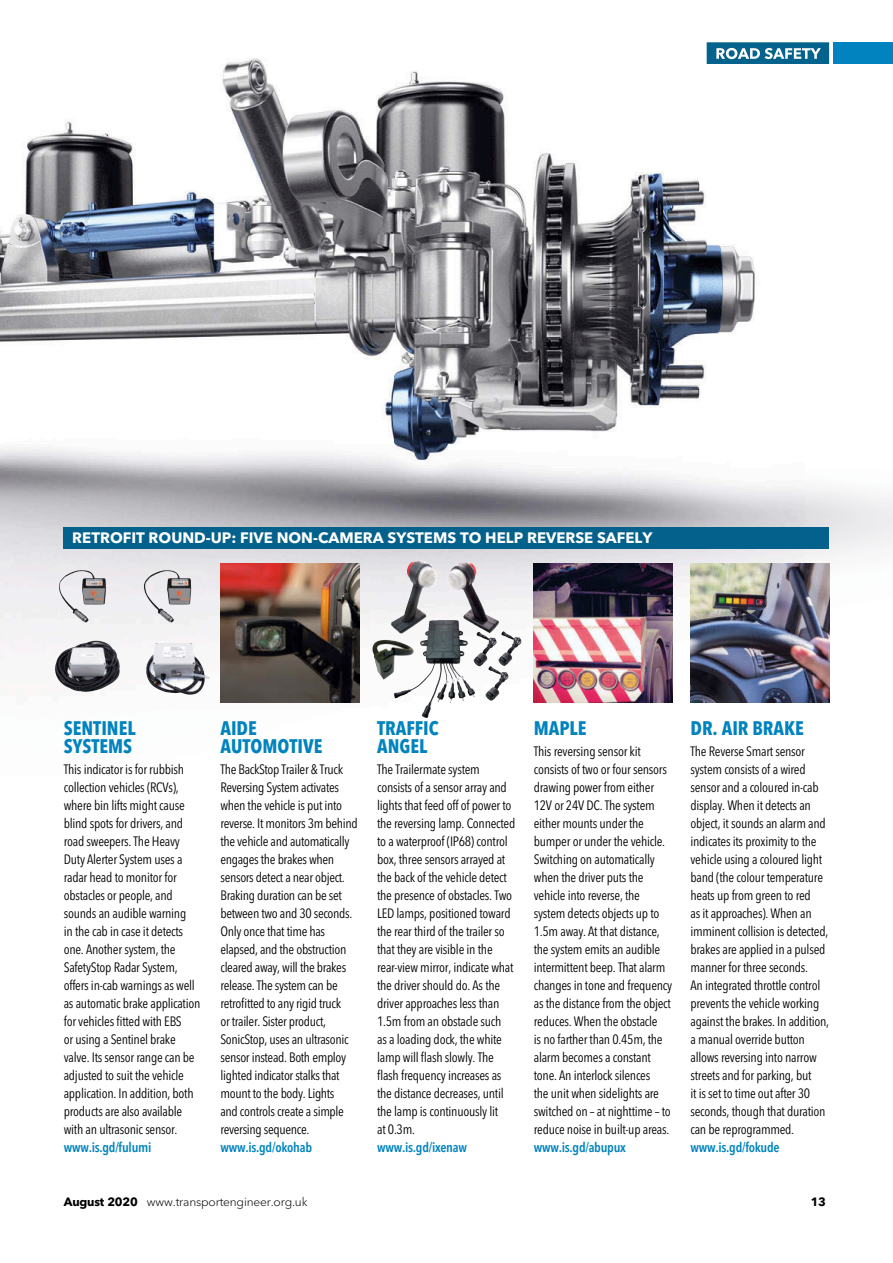
<style>
.page{position:relative;width:893px;height:1263px;background:#fff}
.page>*{position:absolute;margin:0;border:0;box-sizing:border-box;transform-origin:0 0}
.t1{font:700 condensed 19.5px/18px "Avenir Next LT Pro";color:#0083be}
.t2{font:700 15px "Avenir Next LT Pro";color:#fff}
.t3{font:condensed 13.5px/18px "Avenir Next LT Pro";letter-spacing:-.02em;color:#000}
.t4{font:600 condensed 13.5px "Avenir Next LT Pro";letter-spacing:-.02em;color:#0083be}
.t5{font:300 12px "Avenir Next LT Pro";letter-spacing:-.015em;color:#000}
.t6{font:700 12px "Avenir Next LT Pro";color:#000}
.s1{font-weight:700}
</style>
<div class="page">
<img style="left:0;top:42px;width:893px;height:676px">
<img style="left:833px;top:43px;width:60px;height:21px">
<img style="left:707px;top:43px;width:122px;height:21px">
<img style="left:716px;top:48px;width:105px;height:11px">
<img style="left:59px;top:570px;width:30px;height:53px">
<img style="left:391px;top:561px;width:35px;height:73px">
<img style="left:534px;top:563px;width:138px;height:139px">
<img style="left:690px;top:563px;width:139px;height:139px">
<img style="left:220px;top:563px;width:139px;height:139px">
<div style="left:64px;top:527px;width:765px;height:22px;background:#04618c"></div>
<p class="t2" style="left:72px;top:529px;width:582px">RETROFIT ROUND-UP: FIVE NON-CAMERA SYSTEMS TO HELP REVERSE SAFELY</p>
<h1 class="t1" style="left:64px;top:719px;width:73px">SENTINEL<br>SYSTEMS</h1>
<p class="t3" style="left:64px;top:760px;width:138px">This indicator is for rubbish collection vehicles (RCVs), where bin lifts might cause blind spots for drivers, and road sweepers. The Heavy<br>Duty Alerter System uses a radar head to monitor for obstacles or people, and sounds an audible warning<br>in the cab in case it detects one. Another system, the<br>SafetyStop Radar System, offers in-cab warnings as well as automatic brake application for vehicles fitted with EBS<br>or using a Sentinel brake valve. Its sensor range can be adjusted to suit the vehicle application. In addition, both products are also available with an ultrasonic sensor.</p>
<p class="t4" style="left:64px;top:1139px;width:89px">www.is.gd/fulumi</p>
<h1 class="t1" style="left:220px;top:719px;width:103px">AIDE<br>AUTOMOTIVE</h1>
<p class="t3" style="left:220px;top:760px;width:139px">The BackStop Trailer &amp; Truck<br>Reversing System activates when the vehicle is put into reverse. It monitors 3m behind the vehicle and automatically engages the brakes when sensors detect a near object.<br>Braking duration can be set between two and 30 seconds.<br>Only once that time has elapsed, and the obstruction cleared away, will the brakes release. The system can be retrofitted to any rigid truck<br>or trailer. Sister product,<br>SonicStop, uses an ultrasonic sensor instead. Both employ lighted indicator stalks that mount to the body. Lights<br>and controls create a simple reversing sequence.</p>
<p class="t4" style="left:220px;top:1139px;width:93px">www.is.gd/okohab</p>
<h1 class="t1" style="left:377px;top:719px;width:63px">TRAFFIC<br>ANGEL</h1>
<p class="t3" style="left:377px;top:760px;width:140px">The Trailermate system consists of a sensor array and lights that feed off of power to the reversing lamp. Connected to a waterproof (IP68) control box, three sensors arrayed at the back of the vehicle detect the presence of obstacles. Two<br>LED lamps, positioned toward the rear third of the trailer so that they are visible in the rear-view mirror, indicate what the driver should do. As the driver approaches less than<br>1.5m from an obstacle such<br>as a loading dock, the white lamp will flash slowly. The flash frequency increases as the distance decreases, until the lamp is continuously lit<br>at 0.3m.</p>
<p class="t4" style="left:377px;top:1139px;width:91px">www.is.gd/ixenaw</p>
<h1 class="t1" style="left:534px;top:719px;width:54px">MAPLE</h1>
<p class="t3" style="left:534px;top:742px;width:140px">This reversing sensor kit consists of two or four sensors drawing power from either<br>12V or 24V DC. The system either mounts under the bumper or under the vehicle.<br>Switching on automatically when the driver puts the vehicle into reverse, the system detects objects up to<br>1.5m away. At that distance, the system emits an audible intermittent beep. That alarm changes in tone and frequency as the distance from the object reduces. When the obstacle<br>is no farther than 0.45m, the alarm becomes a constant tone. An interlock silences<br>the unit when sidelights are switched on – at nighttime – to reduce noise in built-up areas.</p>
<p class="t4" style="left:534px;top:1139px;width:94px">www.is.gd/abupux</p>
<h1 class="t1" style="left:690px;top:719px;width:115px">DR. AIR BRAKE</h1>
<p class="t3" style="left:690px;top:742px;width:140px">The Reverse Smart sensor system consists of a wired sensor and a coloured in-cab display. When it detects an object, it sounds an alarm and indicates its proximity to the vehicle using a coloured light band (the colour temperature heats up from green to red<br>as it approaches). When an imminent collision is detected, brakes are applied in a pulsed manner for three seconds.<br>An integrated throttle control prevents the vehicle working against the brakes. In addition, a manual override button allows reversing into narrow streets and for parking, but<br>it is set to time out after 30 seconds, though that duration can be reprogrammed.</p>
<p class="t4" style="left:690px;top:1139px;width:91px">www.is.gd/fokude</p>
<p class="t5" style="left:64px;top:1195px;width:245px"><span class="s1">August 2020</span> www.transportengineer.org.uk</p>
<p class="t6" style="left:811px;top:1194px;width:17px">13</p>
</div>
